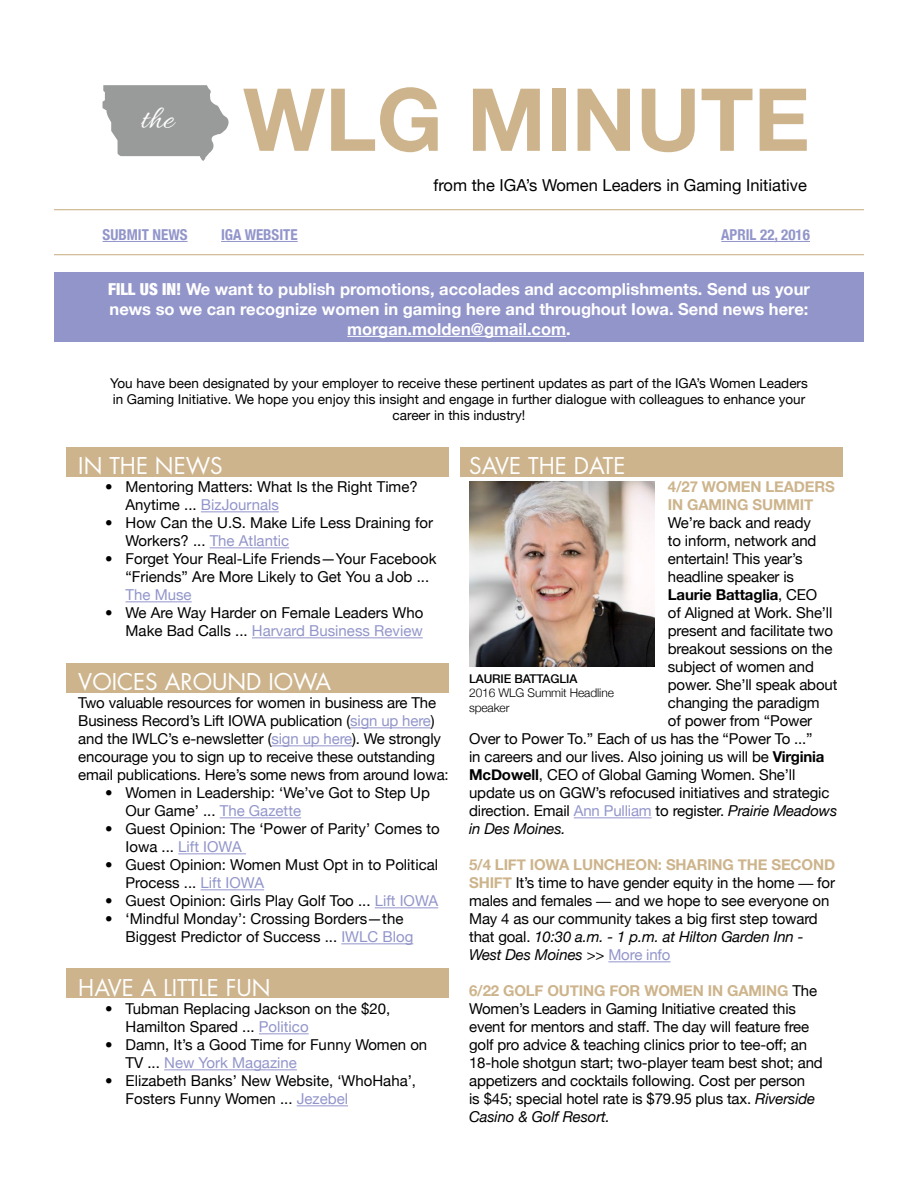
<style>
.page{position:relative;width:918px;height:1188px;background:#fff}
.page>*{position:absolute;margin:0;border:0;box-sizing:border-box;transform-origin:0 0}
.t1{font:700 87px "Helvetica Neue";color:#cdb48c}
.t2{font:33px "Allura";color:#fff}
.t3{font:22.5px "Futura";color:#fff}
.t4{font:700 16.5px/19.8px "Helvetica Neue";color:#fff;text-align:center}
.t5{font:16.5px "Helvetica Neue";color:#000}
.t6{font:15px/18px "Helvetica Neue";letter-spacing:-.01em;color:#000}
.t7{font:700 15px/18px "Helvetica Neue";letter-spacing:-.01em;color:#cdb48c}
.t8{font:700 condensed 15px "Helvetica Neue";color:#9295ca}
.t9{font:700 15px "Helvetica Neue";letter-spacing:-.01em;color:#000}
.t10{font:italic 15px "Helvetica Neue";letter-spacing:-.01em;color:#000}
.t11{font:15px "Helvetica Neue";color:#9295ca}
.t12{font:13.5px/16.2px "Helvetica Neue";color:#000;text-align:center}
.t13{font:300 12px/14.4px "Helvetica Neue";letter-spacing:-.01em;color:#000}
.t14{font:500 12px "Helvetica Neue";letter-spacing:-.01em;color:#000}
.s1{font-weight:900;font-stretch:condensed}
.s2{color:#9295ca}
.s3{font-weight:400}
.s4{font-weight:700}
.s5{font-style:italic}
.s6{font-weight:700;color:#cdb48c}
.s7{font-family:"Avenir"}
</style>
<div class="page">
<div style="left:460px;top:447px;width:383px;height:29px;background:#cdb48c"></div>
<div style="left:66px;top:968px;width:383px;height:30px;background:#cdb48c"></div>
<div style="left:66px;top:664px;width:383px;height:29px;background:#cdb48c"></div>
<hr style="left:54px;top:209px;width:810px;height:1px;background:#cdb48c">
<hr style="left:54px;top:254px;width:810px;height:1px;background:#cdb48c">
<hr style="left:103px;top:241px;width:85px;height:1px;background:#9295ca">
<hr style="left:221px;top:241px;width:77px;height:1px;background:#9295ca">
<svg style="left:103px;top:85px;width:126px;height:76px"></svg>
<hr style="left:721px;top:241px;width:89px;height:1px;background:#9295ca">
<div style="left:54px;top:272px;width:810px;height:69px;background:#9295ca"></div>
<hr style="left:347px;top:336px;width:219px;height:1px;background:#fff">
<div style="left:66px;top:447px;width:383px;height:29px;background:#cdb48c"></div>
<hr style="left:201px;top:511px;width:78px;height:1px;background:#9295ca">
<hr style="left:210px;top:547px;width:79px;height:1px;background:#9295ca">
<hr style="left:126px;top:601px;width:66px;height:1px;background:#9295ca">
<hr style="left:252px;top:637px;width:171px;height:1px;background:#9295ca">
<hr style="left:350px;top:727px;width:81px;height:1px;background:#9295ca">
<hr style="left:271px;top:745px;width:81px;height:1px;background:#9295ca">
<hr style="left:220px;top:817px;width:81px;height:1px;background:#9295ca">
<hr style="left:178px;top:853px;width:68px;height:1px;background:#9295ca">
<hr style="left:201px;top:889px;width:63px;height:1px;background:#9295ca">
<hr style="left:375px;top:907px;width:63px;height:1px;background:#9295ca">
<hr style="left:341px;top:943px;width:72px;height:1px;background:#9295ca">
<hr style="left:259px;top:1033px;width:50px;height:1px;background:#9295ca">
<hr style="left:164px;top:1069px;width:133px;height:1px;background:#9295ca">
<hr style="left:297px;top:1105px;width:51px;height:1px;background:#9295ca">
<hr style="left:574px;top:817px;width:78px;height:1px;background:#9295ca">
<hr style="left:608px;top:961px;width:63px;height:1px;background:#9295ca">
<img style="left:469px;top:482px;width:185px;height:185px">
<h2 class="t2" style="left:141px;top:101px;width:35px">the</h2>
<p class="t8" style="left:103px;top:226px;width:86px">SUBMIT NEWS</p>
<h1 class="t1" style="left:243px;top:66px;width:568px">WLG Minute</h1>
<p class="t5" style="left:434px;top:175px;width:375px">from the IGA’s Women Leaders in Gaming Initiative</p>
<p class="t8" style="left:221px;top:226px;width:78px">IGA WEBSITE</p>
<p class="t8" style="left:721px;top:226px;width:90px">APRIL 22, 2016</p>
<p class="t4" style="left:108px;top:279px;width:703px"><span class="s1">Fill Us In!</span> We want to publish promotions, accolades and accomplishments. Send us your news so we can recognize women in gaming here and throughout Iowa. Send news here: morgan.molden@gmail.com.</p>
<p class="t12" style="left:110px;top:375px;width:699px">You have been designated by your employer to receive these pertinent updates as part of the IGA’s Women Leaders in Gaming Initiative. We hope you enjoy this insight and engage in further dialogue with colleagues to enhance your career in this industry!</p>
<h3 class="t3" style="left:78px;top:452px;width:146px">IN THE N EWS</h3>
<p class="t6" style="left:126px;top:478px;width:294px;text-indent:-20px">• Mentoring Matters: What Is the Right Time?<br>Anytime ... <span class="s2">BizJournals</span></p>
<p class="t6" style="left:126px;top:514px;width:309px;text-indent:-20px">• How Can the U.S. Make Life Less Draining for<br>Workers? ... <span class="s2">The Atlantic</span></p>
<p class="t6" style="left:126px;top:550px;width:312px;text-indent:-20px">• Forget Your Real-Life Friends—Your Facebook “Friends” Are More Likely to Get You a Job ...</p>
<p class="t11" style="left:126px;top:586px;width:68px">The Muse</p>
<p class="t6" style="left:105px;top:604px;width:320px;text-align:right">• We Are Way Harder on Female Leaders Who<br>Make Bad Calls ... <span class="s2">Harvard Business Review</span></p>
<h3 class="t3" style="left:78px;top:668px;width:254px">VOICES AROUND IOWA</h3>
<p class="t6" style="left:78px;top:694px;width:372px">Two valuable resources for women in business are The Business Record’s Lift IOWA publication (<span class="s2">sign up here</span>) and the IWLC’s e-newsletter (<span class="s2">sign up here</span>). We strongly encourage you to sign up to receive these outstanding email publications. Here’s some news from around Iowa:</p>
<p class="t6" style="left:126px;top:784px;width:306px;text-indent:-20px">• Women in Leadership: ‘We’ve Got to Step Up<br>Our Game’ ... <span class="s2">The Gazette</span></p>
<p class="t6" style="left:126px;top:820px;width:316px;text-indent:-20px">• Guest Opinion: The ‘Power of Parity’ Comes to<br>Iowa ... <span class="s2">Lift IOWA</span></p>
<p class="t6" style="left:126px;top:856px;width:314px;text-indent:-20px">• Guest Opinion: Women Must Opt in to Political<br>Process ... <span class="s2">Lift IOWA</span></p>
<p class="t6" style="left:105px;top:892px;width:334px">• Guest Opinion: Girls Play Golf Too ... <span class="s2">Lift IOWA</span></p>
<p class="t6" style="left:126px;top:910px;width:289px;text-indent:-20px">• ‘Mindful Monday’: Crossing Borders—the<br>Biggest Predictor of Success ... <span class="s2">IWLC Blog</span></p>
<h3 class="t3" style="left:78px;top:974px;width:194px">HAVE A LITTLE FUN</h3>
<p class="t6" style="left:126px;top:1000px;width:266px;text-indent:-20px">• Tubman Replacing Jackson on the $20,<br>Hamilton Spared ... <span class="s2">Politico</span></p>
<p class="t6" style="left:126px;top:1036px;width:303px;text-indent:-20px">• Damn, It’s a Good Time for Funny Women on<br>TV ... <span class="s2">New York Magazine</span></p>
<p class="t6" style="left:126px;top:1072px;width:292px;text-indent:-20px">• Elizabeth Banks’ New Website, ‘WhoHaha’,<br>Fosters Funny Women ... <span class="s2">Jezebel</span></p>
<h3 class="t3" style="left:469px;top:452px;width:73px">SAVE THE</h3>
<h3 class="t3" style="left:574px;top:452px;width:41px">DATE</h3>
<p class="t7" style="left:668px;top:478px;width:168px">4/27 WOMEN LEADERS<br>IN GAMING SUMMIT</p>
<p class="t6" style="left:668px;top:514px;width:145px">We’re back and ready</p>
<p class="t6" style="left:668px;top:532px;width:150px">to inform, network and</p>
<p class="t6" style="left:668px;top:550px;width:136px">entertain! This year’s</p>
<p class="t6" style="left:668px;top:568px;width:128px">headline speaker is</p>
<p class="t9" style="left:668px;top:586px;width:151px">Laurie Battaglia<span class="s3">, CEO</span></p>
<p class="t6" style="left:668px;top:604px;width:166px">of Aligned at Work. She’ll</p>
<p class="t6" style="left:668px;top:622px;width:167px">present and facilitate two</p>
<p class="t6" style="left:668px;top:640px;width:166px">breakout sessions on the</p>
<p class="t6" style="left:668px;top:658px;width:148px">subject of women and</p>
<p class="t6" style="left:668px;top:676px;width:171px">power. She’ll speak about</p>
<p class="t6" style="left:668px;top:694px;width:153px">changing the paradigm</p>
<p class="t6" style="left:668px;top:712px;width:146px">of power from “Power</p>
<p class="t6" style="left:469px;top:730px;width:345px">Over to Power To.” Each of us has the “Power To ...”</p>
<p class="t6" style="left:469px;top:748px;width:357px">in careers and our lives. Also joining us will be <span class="s4">Virginia</span></p>
<p class="t6" style="left:469px;top:766px;width:328px"><span class="s4">McDowell</span>, CEO of Global Gaming Women. She’ll</p>
<p class="t6" style="left:469px;top:784px;width:362px">update us on GGW’s refocused initiatives and strategic</p>
<p class="t6" style="left:469px;top:802px;width:370px">direction. Email <span class="s2">Ann Pulliam</span> to register. <span class="s5">Prairie Meadows</span></p>
<p class="t10" style="left:469px;top:820px;width:98px">in Des Moines.</p>
<p class="t7" style="left:469px;top:856px;width:218px">5/4 LIFT IOWA LUNCHEON: Shar</p>
<p class="t14" style="left:469px;top:671px;width:110px">LAURIE BATTAGLIA</p>
<p class="t13" style="left:469px;top:686px;width:146px">2016 WLG Summit Headline speaker</p>
<p class="t6" style="left:469px;top:856px;width:367px;text-indent:238px"><span class="s6">ing the second sh ift</span> It’s time to have gender equity in the home <span class="s7">—</span> for males and females <span class="s7">—</span> and we hope to see everyone on May 4 as our community takes a big first step toward that goal. <span class="s5">10:30 a.m. - 1 p.m. at Hilton Garden Inn - West Des Moines</span> &gt;&gt; <span class="s2">More info</span></p>
<p class="t7" style="left:469px;top:982px;width:45px">6/22 golf</p>
<p class="t7" style="left:547px;top:982px;width:73px">outing for</p>
<p class="t7" style="left:644px;top:982px;width:14px">wom</p>
<p class="t7" style="left:683px;top:982px;width:56px">en in gam</p>
<p class="t6" style="left:469px;top:982px;width:355px;text-indent:293px"><span class="s6">ing</span> The Women’s Leaders in Gaming Initiative created this event for mentors and staff. The day will feature free golf pro advice &amp; teaching clinics prior to tee-off; an 18-hole shotgun start; two-player team best shot; and appetizers and cocktails following. Cost per person<br>is $45; special hotel rate is $79.95 plus tax. <span class="s5">Riverside Casino &amp; Golf Resort.</span></p>
</div>
